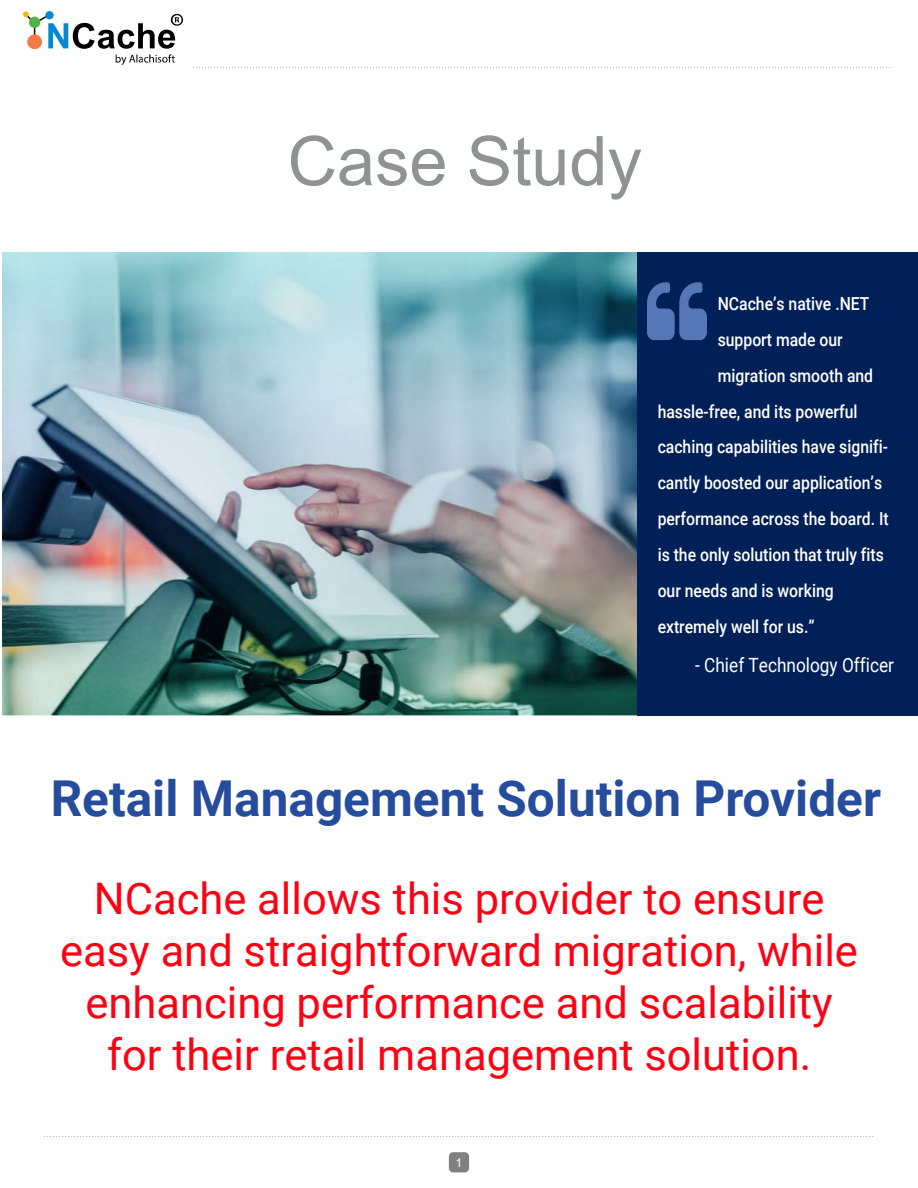
<style>
.page{position:relative;width:918px;height:1188px;background:#fff}
.page>*{position:absolute;margin:0;border:0;box-sizing:border-box;transform-origin:0 0}
.t1{font:68.55px "Arial";color:#909294}
.t2{font:700 49.5px "Roboto";color:#264c9d}
.t3{font:43.5px/52.2px "Roboto";color:#ff0013;text-align:center}
.t4{font:19.65px "Roboto";color:#fff;scale:.88 1}
.t5{font:500 18px "Roboto";color:#fff;scale:.88 1}
.t6{font:12.3px "Arial";color:#fff}
</style>
<div class="page">
<svg style="left:44px;top:1136px;width:830px;height:1px"></svg>
<img style="left:2px;top:252px;width:635px;height:463px">
<div style="left:637px;top:252px;width:281px;height:463px;background:#002057"></div>
<div style="left:449px;top:1152px;width:20px;height:20px;background:#808081;border-radius:4px"></div>
<svg style="left:193px;top:67px;width:697px;height:1px"></svg>
<svg style="left:23px;top:11px;width:160px;height:54px"></svg>
<h1 class="t1" style="left:288px;top:114px;width:356px">Case Study</h1>
<p class="t5" style="left:718px;top:291px;width:174px">NCache’s native .NET</p>
<p class="t5" style="left:718px;top:327px;width:144px">support made our</p>
<p class="t5" style="left:718px;top:363px;width:178px">migration smooth and</p>
<p class="t5" style="left:658px;top:399px;width:229px">hassle-free, and its powerful</p>
<p class="t5" style="left:658px;top:434px;width:263px">caching capabilities have signifi-</p>
<p class="t5" style="left:658px;top:470px;width:257px">cantly boosted our application’s</p>
<p class="t5" style="left:658px;top:506px;width:264px">performance across the board. It</p>
<p class="t5" style="left:658px;top:542px;width:259px">is the only solution that truly fits</p>
<p class="t5" style="left:658px;top:578px;width:202px">our needs and is working</p>
<p class="t5" style="left:658px;top:614px;width:180px">extremely well for us.”</p>
<p class="t4" style="left:695px;top:652px;width:227px">- Chief Technology Officer</p>
<h2 class="t2" style="left:51px;top:763px;width:832px">Retail Management Solution Provider</h2>
<h3 class="t3" style="left:60px;top:871px;width:799px">NCache allows this provider to ensure easy and straightforward migration, while enhancing performance and scalability for their retail management solution.</h3>
<p class="t6" style="left:456px;top:1154px;width:8px">1</p>
</div>
